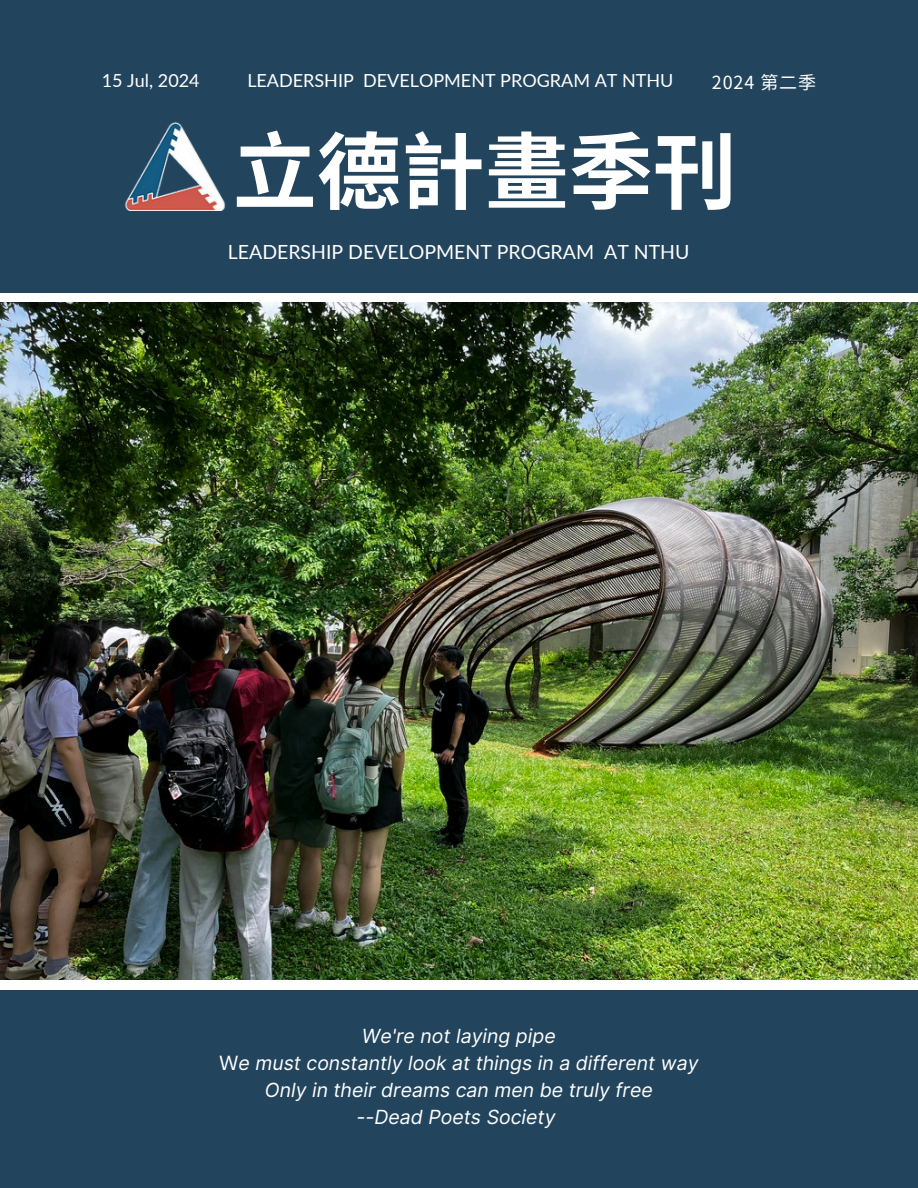
<style>
.page{position:relative;width:918px;height:1188px;background:#fff}
.page>*{position:absolute;margin:0;border:0;box-sizing:border-box;transform-origin:0 0}
.t1{font:700 84px "Source Han Sans SC";color:#fff}
.t2{font:italic 19.5px "Inter";color:#fff}
.t3{font:19.5px "Lato";color:#fff}
.t4{font:18px "Lato";color:#fff}
.t5{font:18px "Source Han Sans SC";color:#fff}
.s1{font-family:"Noto Sans CJ Ksc";font-style:normal}
</style>
<div class="page">
<div style="left:0;top:0;width:918px;height:293px;background:#22455d"></div>
<img style="left:0;top:303px;width:918px;height:677px">
<div style="left:0;top:990px;width:917px;height:198px;background:#22455d"></div>
<img style="left:124px;top:122px;width:102px;height:89px">
<p class="t4" style="left:102px;top:69px;width:99px">15 Jul, 2024</p>
<p class="t4" style="left:247px;top:69px;width:428px">LEADERSHIP DEVELOPMENT PROGRAM AT NTHU</p>
<p class="t5" style="left:712px;top:68px;width:104px">2024 第二季</p>
<p class="t1" style="left:233px;top:105px;width:505px">立德計畫季刊</p>
<p class="t3" style="left:228px;top:239px;width:463px">LEADERSHIP DEVELOPMENT PROGRAM AT NTHU</p>
<h2 class="t2" style="left:362px;top:1024px;width:195px">We're not laying pipe</h2>
<p class="t2" style="left:219px;top:1051px;width:481px"><span class="s1">Ｗ</span>e must constantly look at things in a different way</p>
<p class="t2" style="left:265px;top:1078px;width:389px">Only in their dreams can men be truly free</p>
<h1 class="t2" style="left:357px;top:1105px;width:200px">--Dead Poets Society</h1>
</div>
